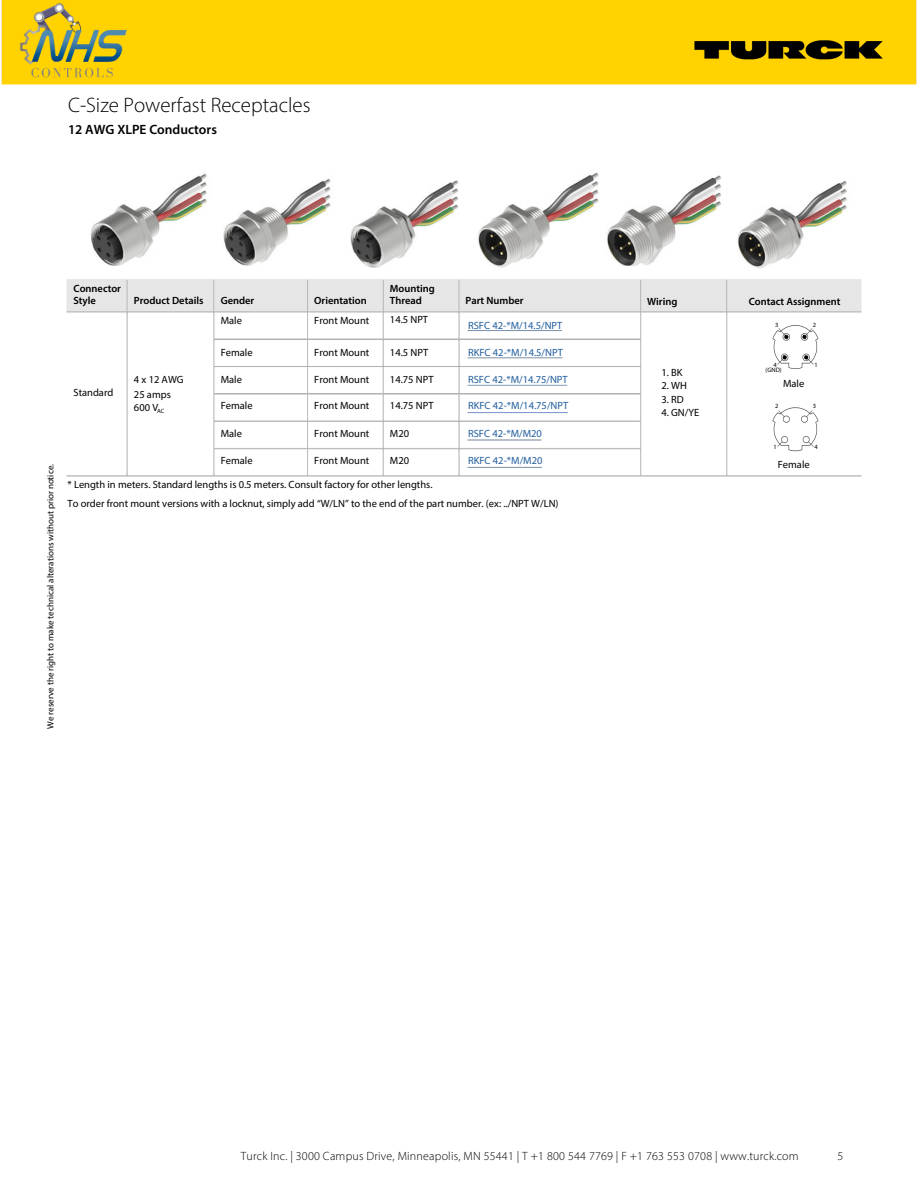
<style>
.page{position:relative;width:918px;height:1188px;background:#fff}
.page>*{position:absolute;margin:0;border:0;box-sizing:border-box;transform-origin:0 0}
.t1{font:300 21px "Myriad Pro";color:#000}
.t2{font:600 13.5px "Myriad Pro";color:#000}
.t3{font:300 12px "Myriad Pro";letter-spacing:.015em;color:#000}
.t4{font:10.5px/14.7px "Myriad Pro";color:#000}
.t5{font:600 10.5px/11.2px "Myriad Pro";color:#000}
.t6{font:10.5px "Myriad Pro";color:#215e9e}
.t7{font:9px "Myriad Pro";color:#000}
.t8{font:6.45px "Myriad Pro";color:#000}
.t9{font:6.15px "Myriad Pro";color:#000}
.s1{font-weight:400}
</style>
<div class="page">
<img style="left:66px;top:279px;width:796px;height:198px">
<div style="left:1px;top:0;width:916px;height:85px;background:#ffd200"></div>
<img style="left:91px;top:173px;width:116px;height:93px">
<img style="left:223px;top:179px;width:108px;height:86px">
<img style="left:350px;top:180px;width:109px;height:87px">
<img style="left:478px;top:172px;width:121px;height:96px">
<img style="left:606px;top:175px;width:115px;height:90px">
<img style="left:737px;top:181px;width:110px;height:88px">
<img style="left:16px;top:0;width:116px;height:85px">
<h4 class="t1" style="left:68px;top:96px;width:244px">C-Size Powerfast Receptacles</h4>
<h4 class="t2" style="left:68px;top:124px;width:150px">12 AWG XLPE Conductors</h4>
<h4 class="t7" style="left:47px;top:729px;width:266px;rotate:-90deg">We reserve the right to make technical alterations without prior notice.</h4>
<h5 class="t5" style="left:73px;top:284px;width:49px">Connector<br>Style</h5>
<h5 class="t5" style="left:390px;top:284px;width:46px">Mounting<br>Thread</h5>
<h5 class="t4" style="left:390px;top:313px;width:40px">14.5 NPT</h5>
<h5 class="t5" style="left:134px;top:296px;width:71px">Product Details</h5>
<h5 class="t5" style="left:221px;top:292px;width:35px;line-height:19.2px">Gender<br><span class="s1">Male</span></h5>
<p class="t5" style="left:314px;top:292px;width:57px;line-height:19.2px">Orientation<br><span class="s1">Front Mount</span></p>
<h5 class="t5" style="left:466px;top:296px;width:60px">Part Number</h5>
<h5 class="t6" style="left:468px;top:321px;width:96px">RSFC 42-*M/14.5/NPT</h5>
<h5 class="t4" style="left:221px;top:346px;width:33px">Female</h5>
<h5 class="t4" style="left:314px;top:346px;width:57px">Front Mount</h5>
<h5 class="t4" style="left:390px;top:346px;width:40px">14.5 NPT</h5>
<h5 class="t6" style="left:468px;top:348px;width:96px">RKFC 42-*M/14.5/NPT</h5>
<h4 class="t4" style="left:134px;top:373px;width:51px">4x12AWG<br>25 amps</h4>
<h4 class="t4" style="left:134px;top:401px;width:26px">600 V</h4>
<h3 class="t4" style="left:221px;top:373px;width:23px">Male</h3>
<h5 class="t4" style="left:314px;top:373px;width:57px">Front Mount</h5>
<h3 class="t4" style="left:390px;top:373px;width:45px">14.75 NPT</h3>
<h3 class="t6" style="left:468px;top:375px;width:101px">RSFC 42-*M/14.75/NPT</h3>
<h5 class="t4" style="left:73px;top:386px;width:41px">Standard</h5>
<h3 class="t4" style="left:221px;top:399px;width:33px">Female</h3>
<h5 class="t4" style="left:314px;top:399px;width:57px">Front Mount</h5>
<h3 class="t4" style="left:390px;top:399px;width:45px">14.75 NPT</h3>
<h3 class="t6" style="left:468px;top:401px;width:102px">RKFC 42-*M/14.75/NPT</h3>
<h5 class="t4" style="left:221px;top:427px;width:23px">Male</h5>
<h3 class="t4" style="left:314px;top:427px;width:57px">Front Mount</h3>
<h3 class="t4" style="left:390px;top:427px;width:21px">M20</h3>
<h5 class="t6" style="left:468px;top:429px;width:75px">RSFC 42-*M/M20</h5>
<h3 class="t4" style="left:221px;top:454px;width:33px">Female</h3>
<h3 class="t4" style="left:314px;top:454px;width:57px">Front Mount</h3>
<h4 class="t4" style="left:390px;top:454px;width:21px">M20</h4>
<h3 class="t6" style="left:468px;top:456px;width:76px">RKFC 42-*M/M20</h3>
<h4 class="t4" style="left:68px;top:476px;width:493px;line-height:19.2px">* Length in meters. Standard lengths is 0.5 meters. Consult factory for other lengths.<br>To order front mount versions with a locknut, simply add “W/LN” to the end of the part number. (ex: ../NPT W/LN)</h4>
<h3 class="t9" style="left:157px;top:408px;width:9px">AC</h3>
<p class="t5" style="left:647px;top:297px;width:32px">Wiring</p>
<p class="t4" style="left:661px;top:366px;width:23px">1. BK</p>
<p class="t4" style="left:661px;top:379px;width:27px">2. WH</p>
<p class="t4" style="left:661px;top:393px;width:24px">3. RD</p>
<p class="t4" style="left:661px;top:406px;width:39px">4. GN/YE</p>
<h5 class="t5" style="left:749px;top:297px;width:93px">Contact Assignment</h5>
<p class="t8" style="left:775px;top:322px;width:5px">3</p>
<p class="t8" style="left:813px;top:322px;width:5px">2</p>
<p class="t8" style="left:774px;top:362px;width:5px">4</p>
<h5 class="t8" style="left:766px;top:367px;width:18px">(GND)</h5>
<p class="t4" style="left:783px;top:377px;width:23px">Male</p>
<p class="t8" style="left:775px;top:404px;width:5px">2</p>
<h2 class="t8" style="left:814px;top:362px;width:5px">1</h2>
<h5 class="t8" style="left:813px;top:404px;width:5px">3</h5>
<p class="t8" style="left:774px;top:444px;width:5px">1</p>
<p class="t8" style="left:814px;top:444px;width:5px">4</p>
<p class="t4" style="left:778px;top:458px;width:33px">Female</p>
<p class="t3" style="left:241px;top:1151px;width:559px">Turck Inc. | 3000 Campus Drive, Minneapolis, MN 55441 | T +1 800 544 7769 | F +1 763 553 0708 | www.turck.com</p>
<p class="t3" style="left:838px;top:1151px;width:7px">5</p>
</div>
